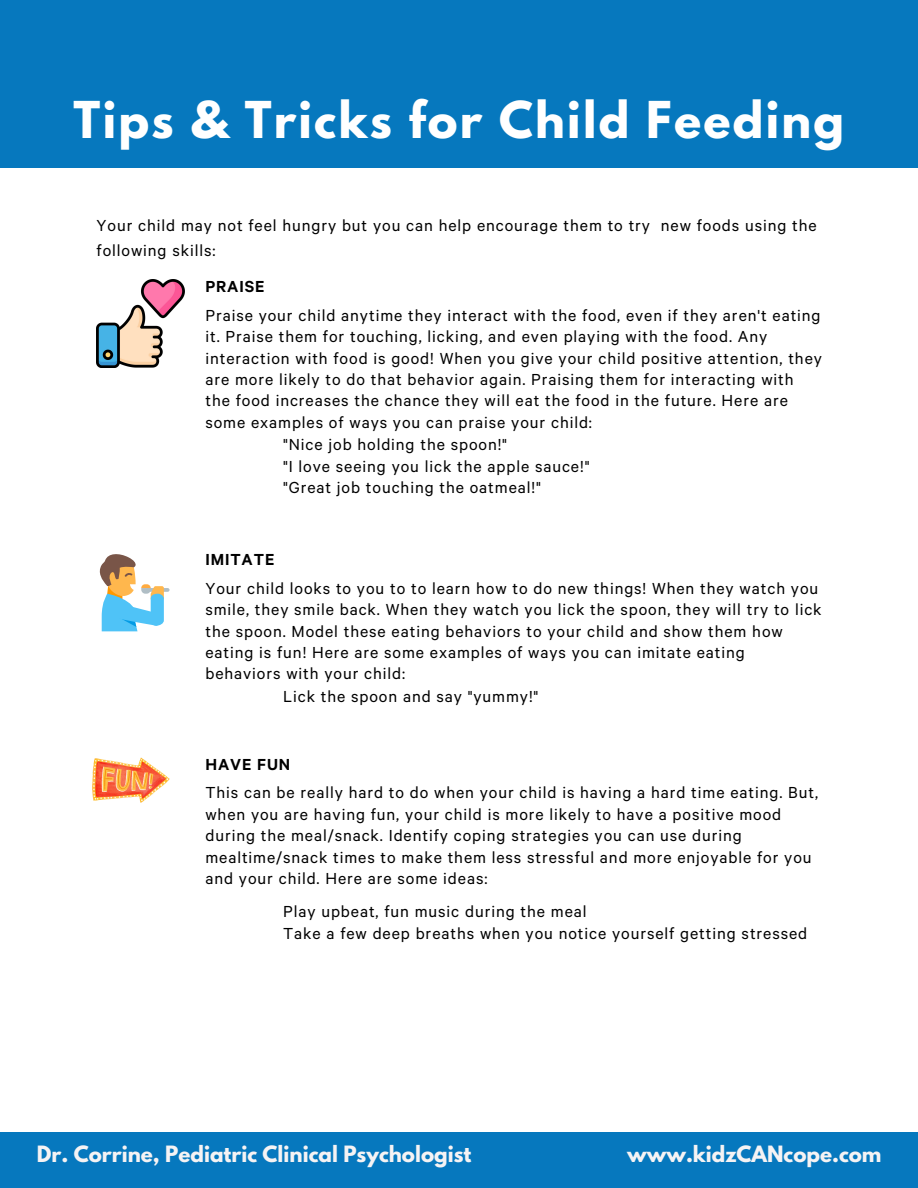
<style>
.page{position:relative;width:918px;height:1188px;background:#fff}
.page>*{position:absolute;margin:0;border:0;box-sizing:border-box;transform-origin:0 0}
.t1{font:700 45px "League Spartan";letter-spacing:.05em;color:#fff}
.t2{font:700 19.95px "League Spartan";color:#f5f3f4}
.t3{font:18px/21.3px "Calibre";letter-spacing:.05em;color:#000}
.t4{font:600 18px "Calibre";letter-spacing:.05em;color:#000}
</style>
<div class="page">
<div style="left:0;top:0;width:918px;height:167px;background:#0678be"></div>
<img style="left:97px;top:280px;width:87px;height:87px">
<svg style="left:99px;top:554px;width:71px;height:77px"></svg>
<div style="left:151px;top:594px;width:13px;height:32px;background:#4fc3f7;border-radius:6px"></div>
<img style="left:92px;top:757px;width:77px;height:45px">
<div style="left:0;top:1133px;width:918px;height:55px;background:#0678be"></div>
<h1 class="t1" style="left:74px;top:97px;width:772px">Tips &amp; Tricks for Child Feeding</h1>
<p class="t3" style="left:97px;top:216px;width:722px;line-height:24.8px">Your child may not feel hungry but you can help encourage them to try new foods using the following skills:</p>
<p class="t4" style="left:205px;top:280px;width:61px">PRAISE</p>
<h2 class="t3" style="left:205px;top:308px;width:618px">Praise your child anytime they interact with the food, even if they aren't eating it. Praise them for touching, licking, and even playing with the food. Any interaction with food is good! When you give your child positive attention, they are more likely to do that behavior again. Praising them for interacting with the food increases the chance they will eat the food in the future. Here are some examples of ways you can praise your child:</h2>
<p class="t3" style="left:283px;top:437px;width:225px">"Nice job holding the spoon!"</p>
<p class="t3" style="left:283px;top:458px;width:308px">"I love seeing you lick the apple sauce!"</p>
<p class="t3" style="left:283px;top:480px;width:259px">"Great job touching the oatmeal!"</p>
<h2 class="t4" style="left:205px;top:553px;width:70px">IMITATE</h2>
<p class="t3" style="left:205px;top:581px;width:618px">Your child looks to you to to learn how to do new things! When they watch you smile, they smile back. When they watch you lick the spoon, they will try to lick the spoon. Model these eating behaviors to your child and show them how eating is fun! Here are some examples of ways you can imitate eating behaviors with your child:</p>
<p class="t3" style="left:283px;top:689px;width:257px">Lick the spoon and say "yummy!"</p>
<h2 class="t4" style="left:205px;top:758px;width:86px">HAVE FUN</h2>
<p class="t3" style="left:205px;top:785px;width:614px">This can be really hard to do when your child is having a hard time eating. But, when you are having fun, your child is more likely to have a positive mood during the meal/snack. Identify coping strategies you can use during mealtime/snack times to make them less stressful and more enjoyable for you and your child. Here are some ideas:</p>
<p class="t3" style="left:283px;top:904px;width:305px">Play upbeat, fun music during the meal</p>
<p class="t3" style="left:283px;top:925px;width:526px">Take a few deep breaths when you notice yourself getting stressed</p>
<p class="t2" style="left:37px;top:1144px;width:436px">Dr. Corrine, Pediatric Clinical Psychologist</p>
<h3 class="t2" style="left:627px;top:1144px;width:256px">www.kidzCANcope.com</h3>
</div>
